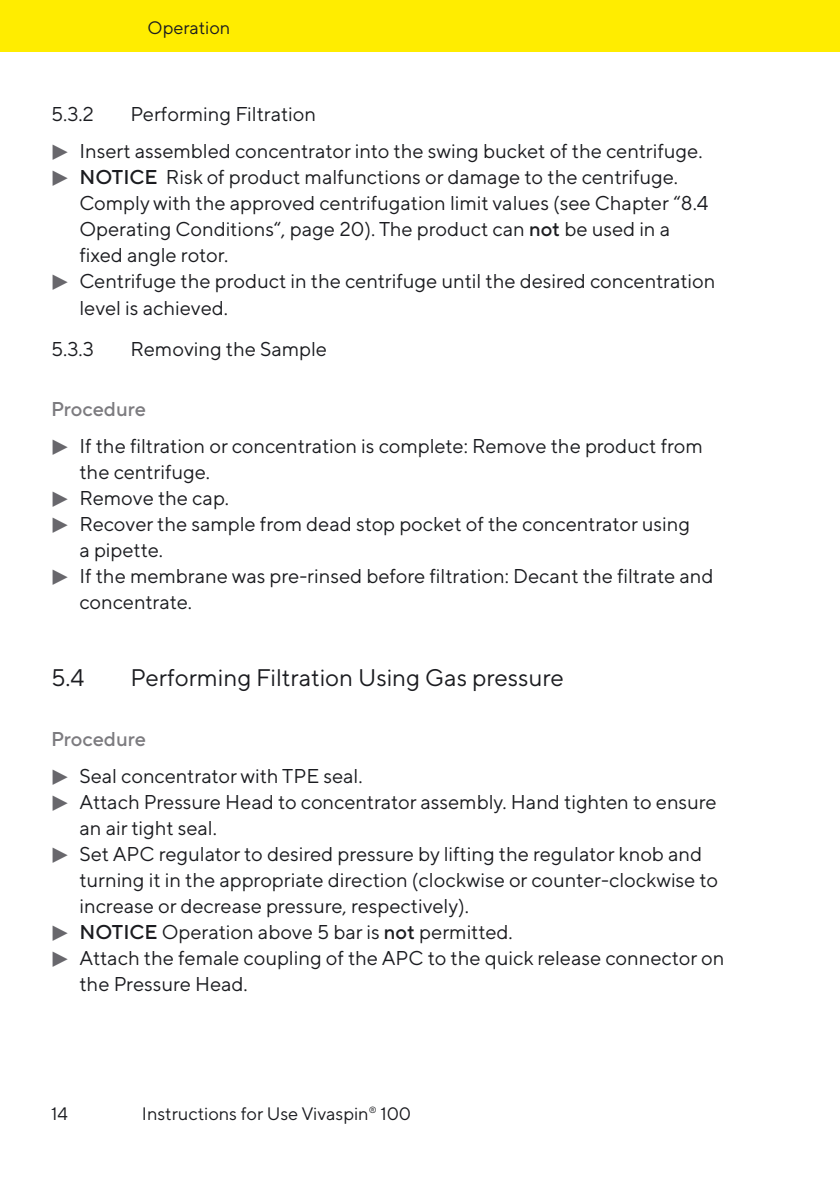
<style>
.page{position:relative;width:840px;height:1191px;background:#fff}
.page>*{position:absolute;margin:0;border:0;box-sizing:border-box;transform-origin:0 0}
.t1{font:24px "TT Norms Pro";color:#1b1c20}
.t2{font:20px/37.4px "TT Norms Pro";color:#1b1c20}
.t3{font:18px "TT Norms Pro";color:#1b1c20}
.s1{font-family:"PIK72022";color:#68676c}
.s2{font-weight:500}
.s3{font-weight:500;color:#7c7b7f}
</style>
<div class="page">
<div style="left:0;top:0;width:839px;height:51px;background:#ffed00"></div>
<p class="t3" style="left:147px;top:15px;width:84px">Operation</p>
<p class="t2" style="left:51px;top:94px;width:652px;text-indent:79px">Performing Filtration<br><span class="s1">t</span> Insert assembled concentrator into the swing bucket of the centrifuge.</p>
<p class="t2" style="left:51px;top:157px;width:628px"><span class="s1">t</span> <span class="s2">NOTICE</span> Risk of product malfunctions or damage to the centrifuge.</p>
<p class="t2" style="left:79px;top:183px;width:630px">Comply with the approved centrifugation limit values (see Chapter “8.4</p>
<p class="t2" style="left:79px;top:209px;width:592px">Operating Conditions“, page 20). The product can <span class="s2">not</span> be used in a</p>
<p class="t2" style="left:79px;top:235px;width:150px">fixed angle rotor.</p>
<p class="t2" style="left:51px;top:261px;width:665px"><span class="s1">t</span> Centrifuge the product in the centrifuge until the desired concentration</p>
<p class="t2" style="left:79px;top:287px;width:150px">level is achieved.</p>
<p class="t2" style="left:51px;top:328px;width:44px">5.3.3</p>
<p class="t2" style="left:130px;top:328px;width:198px">Removing the Sample</p>
<p class="t2" style="left:51px;top:94px;width:44px">5.3.2</p>
<p class="t2" style="left:51px;top:388px;width:653px"><span class="s3">Procedure<br></span><span class="s1">t</span> If the filtration or concentration is complete: Remove the product from</p>
<p class="t2" style="left:79px;top:451px;width:132px">the centrifuge.</p>
<p class="t2" style="left:51px;top:477px;width:179px"><span class="s1">t</span> Remove the cap.</p>
<p class="t2" style="left:51px;top:503px;width:640px"><span class="s1">t</span> Recover the sample from dead stop pocket of the concentrator using</p>
<p class="t2" style="left:79px;top:529px;width:85px">a pipette.</p>
<p class="t2" style="left:51px;top:555px;width:663px"><span class="s1">t</span> If the membrane was pre-rinsed before filtration: Decant the filtrate and</p>
<p class="t2" style="left:79px;top:581px;width:114px">concentrate.</p>
<p class="t1" style="left:51px;top:660px;width:35px">5.4</p>
<p class="t1" style="left:130px;top:660px;width:434px">Performing Filtration Using Gas pressure</p>
<p class="t2" style="left:51px;top:718px;width:313px"><span class="s3">Procedure<br></span><span class="s1">t</span> Seal concentrator with TPE seal.</p>
<p class="t2" style="left:51px;top:782px;width:666px"><span class="s1">t</span> Attach Pressure Head to concentrator assembly. Hand tighten to ensure</p>
<p class="t2" style="left:79px;top:808px;width:139px">an air tight seal.</p>
<p class="t2" style="left:51px;top:834px;width:652px"><span class="s1">t</span> Set APC regulator to desired pressure by lifting the regulator knob and</p>
<p class="t2" style="left:79px;top:860px;width:639px">turning it in the appropriate direction (clockwise or counter-clockwise to</p>
<p class="t2" style="left:79px;top:886px;width:391px">increase or decrease pressure, respectively).</p>
<p class="t2" style="left:51px;top:912px;width:463px"><span class="s1">t</span> <span class="s2">NOTICE</span> Operation above 5 bar is <span class="s2">not</span> permitted.</p>
<p class="t2" style="left:51px;top:938px;width:674px"><span class="s1">t</span> Attach the female coupling of the APC to the quick release connector on</p>
<p class="t2" style="left:79px;top:964px;width:170px">the Pressure Head.</p>
<p class="t3" style="left:51px;top:1100px;width:18px">14</p>
<p class="t3" style="left:142px;top:1100px;width:271px">Instructions for Use Vivaspin<sup>®</sup> 100</p>
</div>
